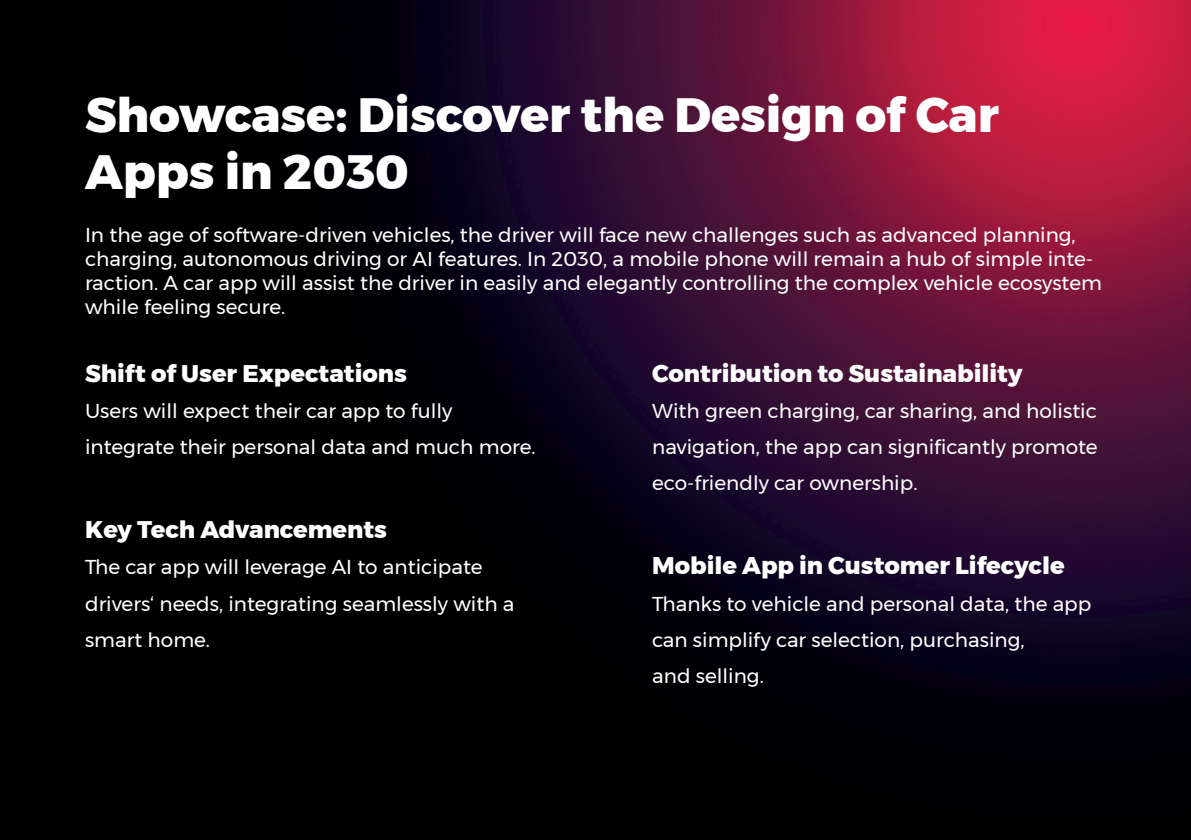
<style>
.page{position:relative;width:1191px;height:840px;background:#fff}
.page>*{position:absolute;margin:0;border:0;box-sizing:border-box;transform-origin:0 0}
.t1{font:800 48px/57.6px "Montserrat";color:#fff}
.t2{font:800 24px "Montserrat";color:#fff}
.t3{font:20px/36px "Montserrat";color:#fff}
</style>
<div class="page">
<img style="left:0;top:0;width:1191px;height:839px">
<h1 class="t1" style="left:85px;top:86px;width:915px">Showcase: Discover the Design of Car<br>Apps in 2030</h1>
<p class="t3" style="left:85px;top:223px;width:1018px;line-height:24px">In the age of software-driven vehicles, the driver will face new challenges such as advanced planning, charging, autonomous driving or AI features. In 2030, a mobile phone will remain a hub of simple inte&shy;raction. A car app will assist the driver in easily and elegantly controlling the complex vehicle ecosystem while feeling secure.</p>
<p class="t2" style="left:85px;top:354px;width:323px">Shift of User Expectations</p>
<p class="t3" style="left:85px;top:393px;width:452px">Users will expect their car app to fully integrate their personal data and much more.</p>
<p class="t2" style="left:85px;top:510px;width:303px">Key Tech Advancements</p>
<p class="t3" style="left:85px;top:549px;width:431px">The car app will leverage AI to anticipate drivers‘ needs, integrating seamlessly with a smart home.</p>
<p class="t2" style="left:652px;top:354px;width:372px">Contribution to Sustainability</p>
<p class="t3" style="left:652px;top:393px;width:447px;text-align:justify">With green charging, car sharing, and holistic navigation, the app can significantly promote eco-friendly car ownership.</p>
<p class="t2" style="left:652px;top:546px;width:414px">Mobile App in Customer Lifecycle</p>
<p class="t3" style="left:652px;top:585px;width:441px">Thanks to vehicle and personal data, the app can simplify car selection, purchasing,<br>and selling.</p>
</div>
